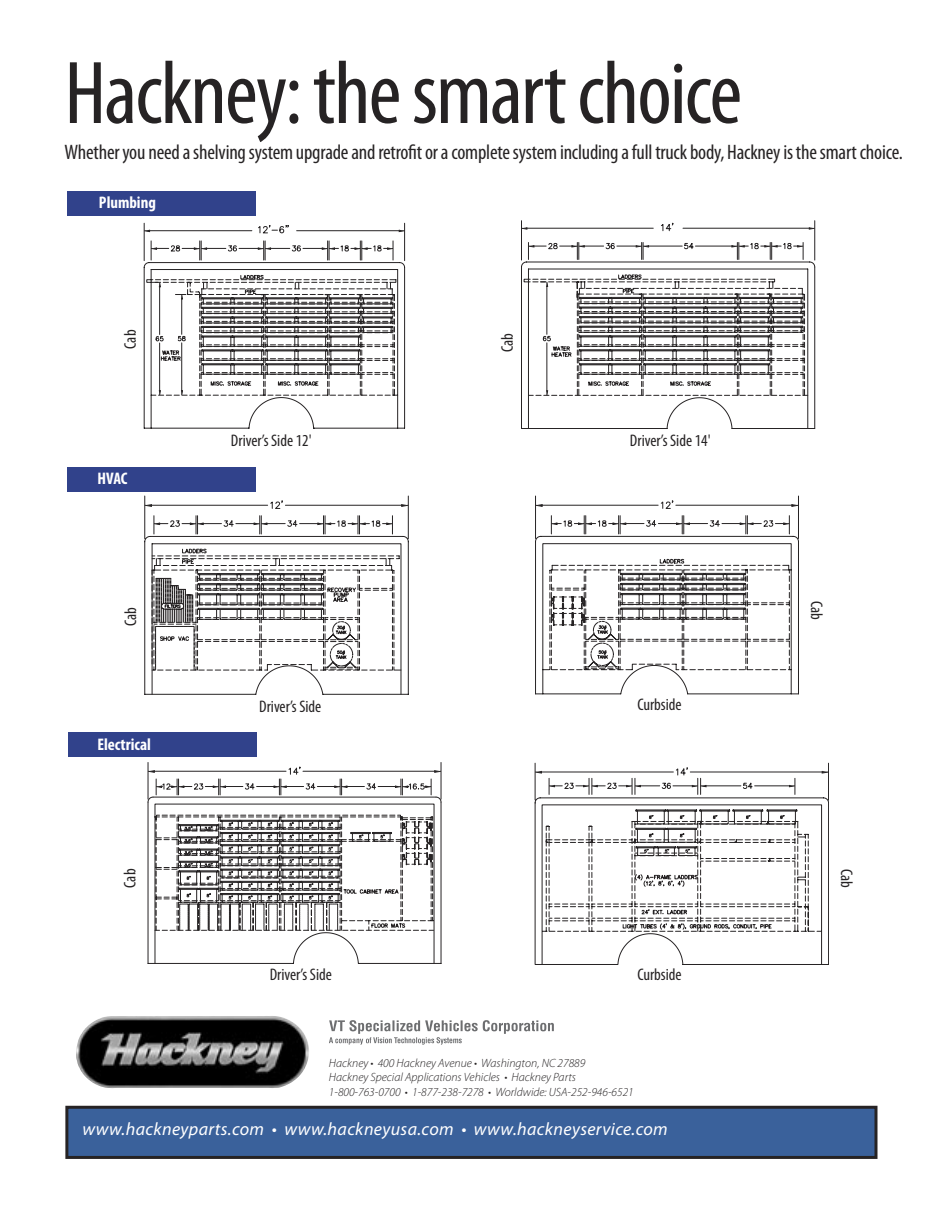
<style>
.page{position:relative;width:945px;height:1215px;background:#fff}
.page>*{position:absolute;margin:0;border:0;box-sizing:border-box;transform-origin:0 0}
.t1{font:condensed 90px "Myriad Pro";letter-spacing:-.02em;color:#262324}
.t2{font:condensed 21px "Myriad Pro";letter-spacing:-.01em;color:#262324}
.t3{font:italic 18px "Myriad Pro";letter-spacing:.02em;color:#fff}
.t4{font:condensed 16.8px "Myriad Pro";color:#262324}
.t5{font:700 condensed 16.8px "Myriad Pro";color:#fff}
.t6{font:italic 300 12px/14.4px "Myriad Pro";color:#262324}
</style>
<div class="page">
<img style="left:76px;top:1016px;width:233px;height:72px">
<div style="left:67px;top:1107px;width:809px;height:50px;background:#3a619b"></div>
<div style="left:65px;top:1106px;width:813px;height:53px;border:3px solid #262324"></div>
<svg style="left:329px;top:1020px;width:225px;height:25px"></svg>
<div style="left:68px;top:733px;width:189px;height:24px;background:#31428b"></div>
<div style="left:67px;top:467px;width:189px;height:24px;background:#31428b"></div>
<div style="left:67px;top:191px;width:189px;height:25px;background:#31428b"></div>
<svg style="left:535px;top:763px;width:294px;height:202px"></svg>
<svg style="left:822px;top:771px;width:7px;height:2px"></svg>
<svg style="left:675px;top:789px;width:122px;height:141px"></svg>
<svg style="left:675px;top:626px;width:124px;height:163px"></svg>
<hr style="left:798px;top:496px;width:1px;height:43px;background:#262324">
<svg style="left:684px;top:504px;width:115px;height:122px"></svg>
<svg style="left:144px;top:223px;width:261px;height:206px"></svg>
<svg style="left:329px;top:262px;width:77px;height:35px"></svg>
<svg style="left:675px;top:396px;width:140px;height:33px"></svg>
<svg style="left:521px;top:221px;width:294px;height:175px"></svg>
<svg style="left:148px;top:297px;width:527px;height:667px"></svg>
<svg style="left:148px;top:767px;width:293px;height:197px"></svg>
<svg style="left:409px;top:779px;width:23px;height:149px"></svg>
<svg style="left:144px;top:496px;width:265px;height:435px"></svg>
<svg style="left:401px;top:504px;width:8px;height:3px"></svg>
<svg style="left:144px;top:504px;width:8px;height:3px"></svg>
<svg style="left:152px;top:500px;width:249px;height:195px"></svg>
<svg style="left:386px;top:522px;width:7px;height:3px"></svg>
<svg style="left:154px;top:515px;width:226px;height:145px"></svg>
<h1 class="t1" style="left:64px;top:39px;width:679px">Hackney: the smart choice</h1>
<h2 class="t2" style="left:64px;top:139px;width:840px">Whether you need a shelving system upgrade and retrofit or a complete system including a full truck body, Hackney is the smart choice.</h2>
<h3 class="t5" style="left:99px;top:192px;width:58px">Plumbing</h3>
<h3 class="t4" style="left:120px;top:349px;width:20px;rotate:-90deg">Cab</h3>
<h3 class="t4" style="left:497px;top:352px;width:20px;rotate:-90deg">Cab</h3>
<h3 class="t5" style="left:97px;top:467px;width:32px">HVAC</h3>
<h3 class="t4" style="left:120px;top:626px;width:20px;rotate:-90deg">Cab</h3>
<h3 class="t5" style="left:97px;top:734px;width:55px">Electrical</h3>
<h3 class="t4" style="left:120px;top:888px;width:20px;rotate:-90deg">Cab</h3>
<h3 class="t4" style="left:231px;top:431px;width:82px">Driver’s Side 12'</h3>
<h3 class="t4" style="left:259px;top:696px;width:64px">Driver’s Side</h3>
<h3 class="t4" style="left:270px;top:964px;width:64px">Driver’s Side</h3>
<h3 class="t4" style="left:630px;top:431px;width:82px">Driver’s Side 14'</h3>
<h3 class="t4" style="left:637px;top:694px;width:46px">Curbside</h3>
<h3 class="t4" style="left:637px;top:964px;width:46px">Curbside</h3>
<p class="t6" style="left:329px;top:1056px;width:306px">Hackney • 400 Hackney Avenue • Washington, NC 27889<br>Hackney Special Applications Vehicles • Hackney Parts<br>1-800-763-0700 • 1-877-238-7278 • Worldwide: USA-252-946-6521</p>
<h3 class="t3" style="left:82px;top:1119px;width:587px">www.hackneyparts.com • www.hackneyusa.com • www.hackneyservice.com</h3>
<h3 class="t4" style="left:827px;top:601px;width:20px;rotate:90deg">Cab</h3>
<h3 class="t4" style="left:857px;top:869px;width:20px;rotate:90deg">Cab</h3>
</div>
